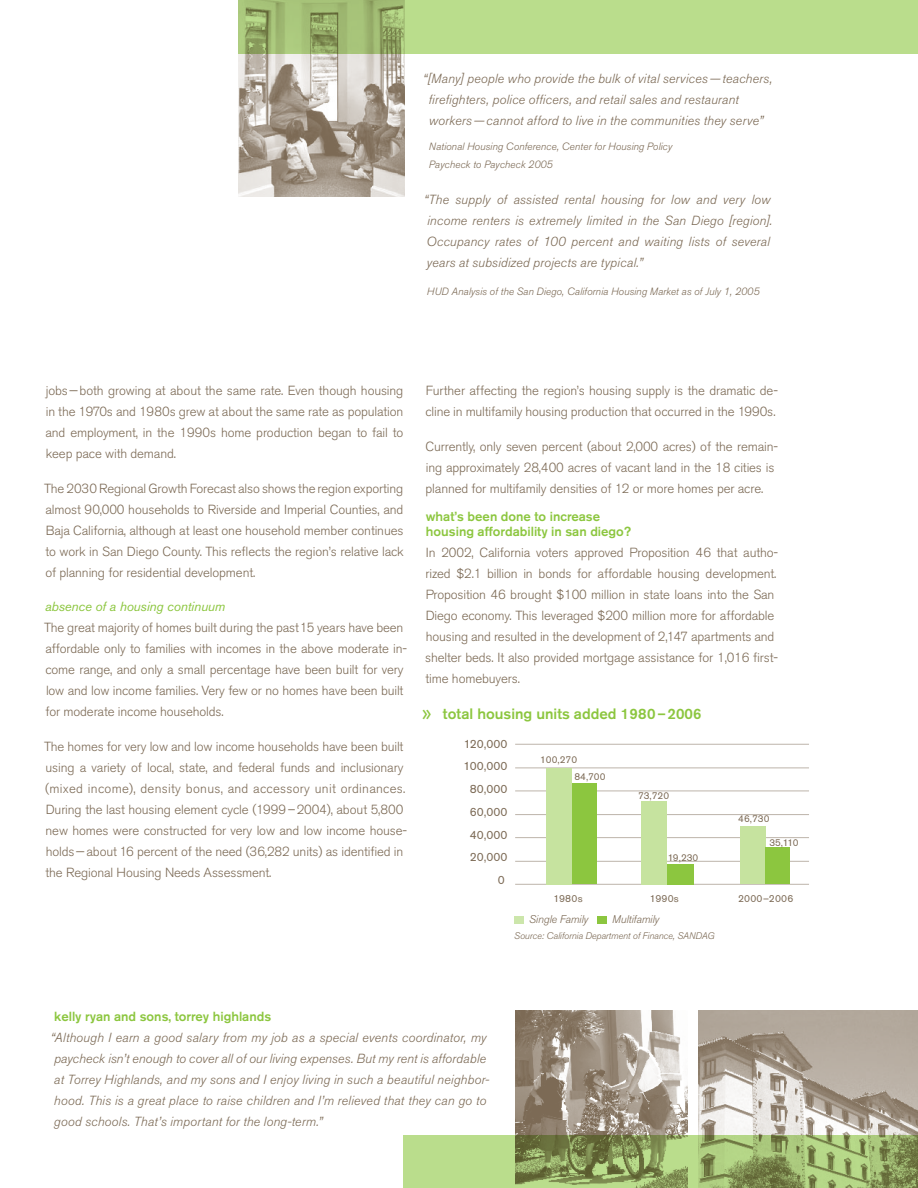
<style>
.page{position:relative;width:918px;height:1188px;background:#fff}
.page>*{position:absolute;margin:0;border:0;box-sizing:border-box;transform-origin:0 0}
.t1{font:500 15px "Akzidenz Grotesk BE";color:#8cc63f}
.t2{font:300 13.2px/21px "Akzidenz Grotesk BE";letter-spacing:-.01em;color:#7c6a55}
.t3{font:italic 300 13.2px/21px "Akzidenz Grotesk BE";letter-spacing:.01em;color:#7c6a55}
.t4{font:500 13.2px/15px "Akzidenz Grotesk BE";color:#8cc63f}
.t5{font:italic 13.2px "Akzidenz Grotesk BE";letter-spacing:-.01em;color:#8cc63f}
.t6{font:12px "Akzidenz Grotesk BE";color:#7c6a55}
.t7{font:italic 300 11.1px "Akzidenz Grotesk BE";letter-spacing:-.01em;color:#7c6a55}
.t8{font:italic 300 10.5px/18px "Akzidenz Grotesk BE";color:#7c6a55}
.t9{font:10.2px "Akzidenz Grotesk BE";letter-spacing:.025em;color:#7c6a55}
.t10{font:9.9px/17.1px "Akzidenz Grotesk BE";color:#7c6a55}
.t11{font:italic 300 9.6px "Akzidenz Grotesk BE";letter-spacing:-.01em;color:#7c6a55}
.s1{font-family:"Akzidenz Grotesk BE Light SC";font-weight:400;font-size:27px}
</style>
<div class="page">
<img style="left:238px;top:54px;width:166px;height:143px">
<img style="left:699px;top:1011px;width:219px;height:125px">
<img style="left:515px;top:1011px;width:173px;height:125px">
<svg style="left:404px;top:1136px;width:514px;height:52px;background:#99b16c"></svg>
<svg style="left:238px;top:0;width:680px;height:54px;background:#b2d384"></svg>
<hr style="left:516px;top:861px;width:293px;height:1px;background:#bdb4aa">
<hr style="left:516px;top:837px;width:293px;height:1px;background:#bdb4aa">
<hr style="left:516px;top:814px;width:293px;height:1px;background:#bdb4aa">
<hr style="left:516px;top:791px;width:293px;height:1px;background:#bdb4aa">
<hr style="left:516px;top:768px;width:293px;height:1px;background:#bdb4aa">
<hr style="left:516px;top:744px;width:293px;height:1px;background:#bdb4aa">
<hr style="left:516px;top:884px;width:293px;height:1px;background:#bdb4aa">
<div style="left:546px;top:768px;width:26px;height:116px;background:#c6e39f"></div>
<div style="left:572px;top:783px;width:24px;height:101px;background:#8cc63f"></div>
<div style="left:740px;top:826px;width:26px;height:58px;background:#c6e39f"></div>
<div style="left:766px;top:848px;width:24px;height:36px;background:#8cc63f"></div>
<div style="left:641px;top:801px;width:26px;height:83px;background:#c6e39f"></div>
<div style="left:667px;top:864px;width:26px;height:20px;background:#8cc63f"></div>
<div style="left:514px;top:916px;width:10px;height:8px;background:#cce6ab"></div>
<div style="left:597px;top:916px;width:10px;height:8px;background:#8cc63f"></div>
<p class="t3" style="left:429px;top:69px;width:345px;text-indent:-6px">“[Many] people who provide the bulk of vital services—teachers, firefighters, police officers, and retail sales and restaurant workers—cannot afford to live in the communities they serve”</p>
<p class="t8" style="left:429px;top:138px;width:245px">National Housing Conference, Center for Housing Policy<br>Paycheck to Paycheck 2005</p>
<p class="t3" style="left:424px;top:189px;width:350px">“The supply of assisted rental housing for low and very low income renters is extremely limited in the San Diego [region].<br>Occupancy rates of 100 percent and waiting lists of several years at subsidized projects are typical.”</p>
<p class="t8" style="left:427px;top:282px;width:334px">HUD Analysis of the San Diego, California Housing Market as of July 1, 2005</p>
<p class="t2" style="left:45px;top:380px;width:360px;text-align:justify">jobs—both growing at about the same rate. Even though housing in the 1970s and 1980s grew at about the same rate as population and employment, in the 1990s home production began to fail to keep pace with demand.</p>
<p class="t2" style="left:44px;top:478px;width:361px;text-align:justify">The 2030 Regional Growth Forecast also shows the region exporting almost 90,000 households to Riverside and Imperial Counties, and Baja California, although at least one household member continues to work in San Diego County. This reflects the region’s relative lack of planning for residential development.</p>
<p class="t5" style="left:45px;top:599px;width:182px">absence of a housing continuum</p>
<p class="t2" style="left:44px;top:617px;width:364px">The great majority of homes built during the past 15 years have been affordable only to families with incomes in the above moderate in&shy;come range, and only a small percentage have been built for very low and low income families. Very few or no homes have been built for moderate income households.</p>
<p class="t2" style="left:44px;top:736px;width:364px">The homes for very low and low income households have been built using a variety of local, state, and federal funds and inclusionary (mixed income), density bonus, and accessory unit ordinances.<br>During the last housing element cycle (1999–2004), about 5,800 new homes were constructed for very low and low income house&shy;holds—about 16 percent of the need (36,282 units) as identified in the Regional Housing Needs Assessment.</p>
<p class="t2" style="left:425px;top:380px;width:354px">Further affecting the region’s housing supply is the dramatic de&shy;cline in multifamily housing production that occurred in the 1990s.</p>
<p class="t2" style="left:426px;top:436px;width:354px">Currently, only seven percent (about 2,000 acres) of the remain&shy;ing approximately 28,400 acres of vacant land in the 18 cities is planned for multifamily densities of 12 or more homes per acre.</p>
<p class="t4" style="left:426px;top:509px;width:207px">what’s been done to increase housing affordability in san diego?</p>
<p class="t2" style="left:425px;top:542px;width:354px">In 2002, California voters approved Proposition 46 that autho&shy;rized $2.1 billion in bonds for affordable housing development.<br>Proposition 46 brought $100 million in state loans into the San Diego economy. This leveraged $200 million more for affordable housing and resulted in the development of 2,147 apartments and shelter beds. It also provided mortgage assistance for 1,016 first&shy;time homebuyers.</p>
<p class="t1" style="left:422px;top:704px;width:281px"><span class="s1">»</span> total housing units added 1980–2006</p>
<p class="t6" style="left:464px;top:737px;width:45px">120,000</p>
<p class="t6" style="left:464px;top:759px;width:46px">100,000</p>
<p class="t10" style="left:574px;top:751px;width:33px;text-indent:-34px">100,270<br>84,700</p>
<p class="t6" style="left:470px;top:782px;width:39px">80,000</p>
<p class="t6" style="left:470px;top:805px;width:39px">60,000</p>
<p class="t6" style="left:470px;top:828px;width:39px">40,000</p>
<p class="t6" style="left:470px;top:850px;width:39px">20,000</p>
<p class="t6" style="left:498px;top:873px;width:8px">0</p>
<p class="t9" style="left:554px;top:892px;width:31px">1980s</p>
<p class="t10" style="left:638px;top:787px;width:33px">73,720</p>
<p class="t10" style="left:668px;top:849px;width:32px">19,230</p>
<p class="t9" style="left:650px;top:892px;width:31px">1990s</p>
<p class="t7" style="left:529px;top:913px;width:60px">Single Family</p>
<p class="t7" style="left:612px;top:913px;width:49px">Multifamily</p>
<p class="t11" style="left:514px;top:930px;width:202px">Source: California Department of Finance, SANDAG</p>
<p class="t10" style="left:738px;top:810px;width:33px">46,730</p>
<p class="t10" style="left:769px;top:834px;width:31px">35,110</p>
<p class="t9" style="left:738px;top:892px;width:57px">2000–2006</p>
<p class="t4" style="left:54px;top:1009px;width:219px">kelly ryan and sons, torrey highlands</p>
<p class="t3" style="left:51px;top:1027px;width:440px">“Although I earn a good salary from my job as a special events coordinator, my paycheck isn’t enough to cover all of our living expenses. But my rent is affordable at Torrey Highlands, and my sons and I enjoy living in such a beautiful neighbor&shy;hood. This is a great place to raise children and I’m relieved that they can go to good schools. That’s important for the long-term.”</p>
</div>
